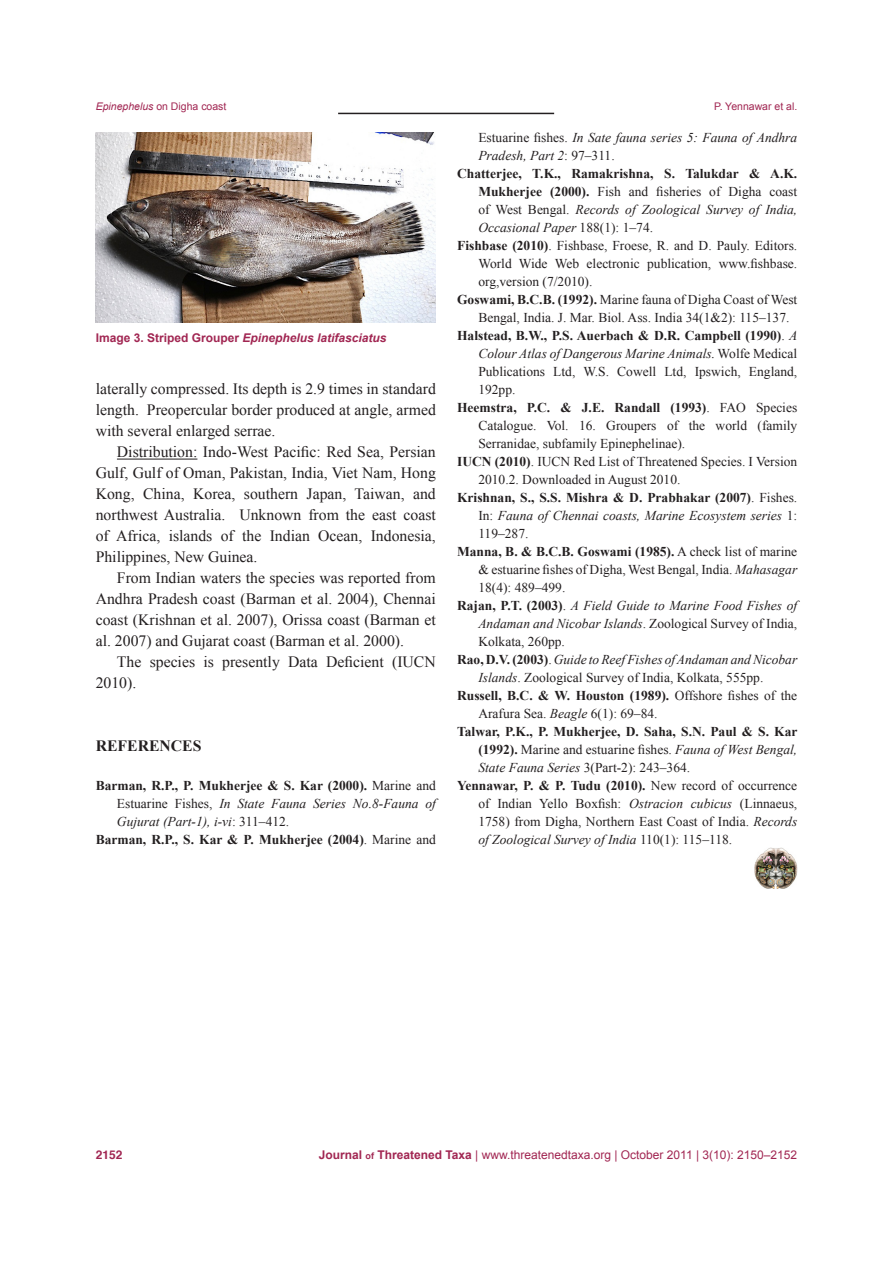
<style>
.page{position:relative;width:893px;height:1263px;background:#fff}
.page>*{position:absolute;margin:0;border:0;box-sizing:border-box;transform-origin:0 0}
.t1{font:15.75px/21px "Times New Roman";color:#231f20;text-align:justify}
.t2{font:700 15.75px "Times New Roman";color:#231f20}
.t3{font:13.5px/18px "Times New Roman";color:#231f20;text-align:justify}
.t4{font:italic 13.5px/18px "Times New Roman";color:#231f20;text-align:justify}
.t5{font:700 13.5px/18px "Times New Roman";color:#231f20;text-align:justify}
.t6{font:12px "Arial";color:#a12652}
.t7{font:italic 700 12px "Arial";color:#a12652}
.t8{font:700 12px "Helvetica";color:#a12652}
.t9{font:10.5px "Arial";color:#a12652}
.s1{font-style:italic}
.s2{font-style:normal}
.s3{font-weight:700;font-style:normal}
.s4{font-weight:400}
.s5{font-weight:400;font-style:italic}
.s6{font-weight:700}
.s7{font-weight:700;font-size:9px}
</style>
<div class="page">
<hr style="left:338px;top:113px;width:216px;height:1px;background:#231f20">
<hr style="left:117px;top:459px;width:80px;height:1px;background:#231f20">
<img style="left:754px;top:847px;width:43px;height:41px">
<img style="left:96px;top:133px;width:340px;height:189px">
<p class="t9" style="left:96px;top:100px;width:132px"><span class="s1">Epinephelus</span> on Digha coast</p>
<p class="t9" style="left:714px;top:100px;width:85px">P. Yennawar et al.</p>
<p class="t7" style="left:96px;top:330px;width:292px"><span class="s2">Image 3. Striped Grouper</span> Epinephelus latifasciatus</p>
<p class="t1" style="left:96px;top:378px;width:342px">laterally compressed. Its depth is 2.9 times in standard length. Preopercular border produced at angle, armed with several enlarged serrae.</p>
<p class="t1" style="left:96px;top:441px;width:342px;text-indent:21px">Distribution: Indo-West Pacific: Red Sea, Persian Gulf, Gulf of Oman, Pakistan, India, Viet Nam, Hong Kong, China, Korea, southern Japan, Taiwan, and northwest Australia. Unknown from the east coast of Africa, islands of the Indian Ocean, Indonesia, Philippines, New Guinea.</p>
<p class="t1" style="left:96px;top:567px;width:342px;text-indent:21px">From Indian waters the species was reported from Andhra Pradesh coast (Barman et al. 2004), Chennai coast (Krishnan et al. 2007), Orissa coast (Barman et al. 2007) and Gujarat coast (Barman et al. 2000).</p>
<p class="t1" style="left:96px;top:651px;width:342px;text-indent:21px">The species is presently Data Deficient (IUCN<br>2010).</p>
<p class="t2" style="left:96px;top:735px;width:107px">REFERENCES</p>
<p class="t4" style="left:117px;top:776px;width:320px;text-indent:-21px"><span class="s3">Barman, R.P., P. Mukherjee &amp; S. Kar (2000).</span> <span class="s2">Marine and Estuarine Fishes,</span> In State Fauna Series No.8<span class="s2">-</span>Fauna of Gujurat (Part-1), i-vi<span class="s2">: 311–412.</span></p>
<p class="t5" style="left:96px;top:830px;width:342px">Barman, R.P., S. Kar &amp; P. Mukherjee (2004)<span class="s4">. Marine and</span></p>
<p class="t4" style="left:478px;top:128px;width:320px"><span class="s2">Estuarine fishes.</span> In Sate fauna series 5: Fauna of Andhra<br>Pradesh, Part 2<span class="s2">: 97–311.</span></p>
<p class="t5" style="left:478px;top:164px;width:320px;text-indent:-21px">Chatterjee, T.K., Ramakrishna, S. Talukdar &amp; A.K.<br>Mukherjee (2000). <span class="s4">Fish and fisheries of Digha coast of West Bengal.</span> <span class="s5">Records of Zoological Survey of India, Occasional Paper</span> <span class="s4">188(1): 1–74.</span></p>
<p class="t3" style="left:478px;top:236px;width:320px;text-indent:-21px"><span class="s6">Fishbase (2010)</span>. Fishbase, Froese, R. and D. Pauly. Editors.<br>World Wide Web electronic publication, www.fishbase. org,version (7/2010).</p>
<p class="t3" style="left:478px;top:290px;width:320px;text-indent:-21px"><span class="s6">Goswami, B.C.B. (1992).</span> Marine fauna of Digha Coast of West<br>Bengal, India. J. Mar. Biol. Ass. India 34(1&amp;2): 115–137.</p>
<p class="t3" style="left:478px;top:326px;width:321px;text-indent:-21px"><span class="s6">Halstead, B.W., P.S. Auerbach &amp; D.R. Campbell (1990)</span>. <span class="s1">A Colour Atlas of Dangerous Marine Animals.</span> Wolfe Medical Publications Ltd, W.S. Cowell Ltd, Ipswich, England, 192pp.</p>
<p class="t3" style="left:478px;top:398px;width:320px;text-indent:-21px"><span class="s6">Heemstra, P.C. &amp; J.E. Randall (1993)</span>. FAO Species Catalogue. Vol. 16. Groupers of the world (family Serranidae, subfamily Epinephelinae).</p>
<p class="t3" style="left:478px;top:452px;width:320px;text-indent:-21px"><span class="s6">IUCN (2010)</span>. IUCN Red List of Threatened Species. I Version<br>2010.2. Downloaded in August 2010.</p>
<p class="t4" style="left:478px;top:488px;width:320px;text-indent:-21px"><span class="s3">Krishnan, S., S.S. Mishra &amp; D. Prabhakar (2007)</span><span class="s2">. Fishes.<br>In:</span> Fauna of Chennai coasts, Marine Ecosystem series <span class="s2">1:<br>119–287.</span></p>
<p class="t3" style="left:478px;top:542px;width:320px;text-indent:-21px"><span class="s6">Manna, B. &amp; B.C.B. Goswami (1985).</span> A check list of marine &amp; estuarine fishes of Digha, West Bengal, India. <span class="s1">Mahasagar </span>18(4): 489–499.</p>
<p class="t4" style="left:478px;top:596px;width:320px;text-indent:-21px"><span class="s3">Rajan, P.T. (2003)</span><span class="s2">.</span> A Field Guide to Marine Food Fishes of Andaman and Nicobar Islands<span class="s2">. Zoological Survey of India, Kolkata, 260pp.</span></p>
<p class="t4" style="left:478px;top:650px;width:320px;text-indent:-21px"><span class="s3">Rao, D.V. (2003)</span><span class="s2">.</span> Guide to Reef Fishes of Andaman and Nicobar<br>Islands<span class="s2">. Zoological Survey of India, Kolkata, 555pp.</span></p>
<p class="t3" style="left:478px;top:686px;width:320px;text-indent:-21px"><span class="s6">Russell, B.C. &amp; W. Houston (1989).</span> Offshore fishes of the<br>Arafura Sea. <span class="s1">Beagle</span> 6(1): 69–84.</p>
<p class="t5" style="left:478px;top:722px;width:321px;text-indent:-21px">Talwar, P.K., P. Mukherjee, D. Saha, S.N. Paul &amp; S. Kar (1992). <span class="s4">Marine and estuarine fishes.</span> <span class="s5">Fauna of West Bengal, State Fauna Series</span> <span class="s4">3(Part-2): 243–364.</span></p>
<p class="t3" style="left:478px;top:776px;width:320px;text-indent:-21px"><span class="s6">Yennawar, P. &amp; P. Tudu (2010).</span> New record of occurrence of Indian Yello Boxfish: <span class="s1">Ostracion cubicus</span> (Linnaeus, 1758) from Digha, Northern East Coast of India. <span class="s1">Records of Zoological Survey of India</span> 110(1): 115–118.</p>
<p class="t8" style="left:96px;top:1145px;width:28px">2152</p>
<p class="t6" style="left:319px;top:1147px;width:480px"><span class="s6">Journal</span> <span class="s7">of</span> <span class="s6">Threatened Taxa</span> | www.threatenedtaxa.org | October 2011 | 3(10): 2150–2152</p>
</div>
